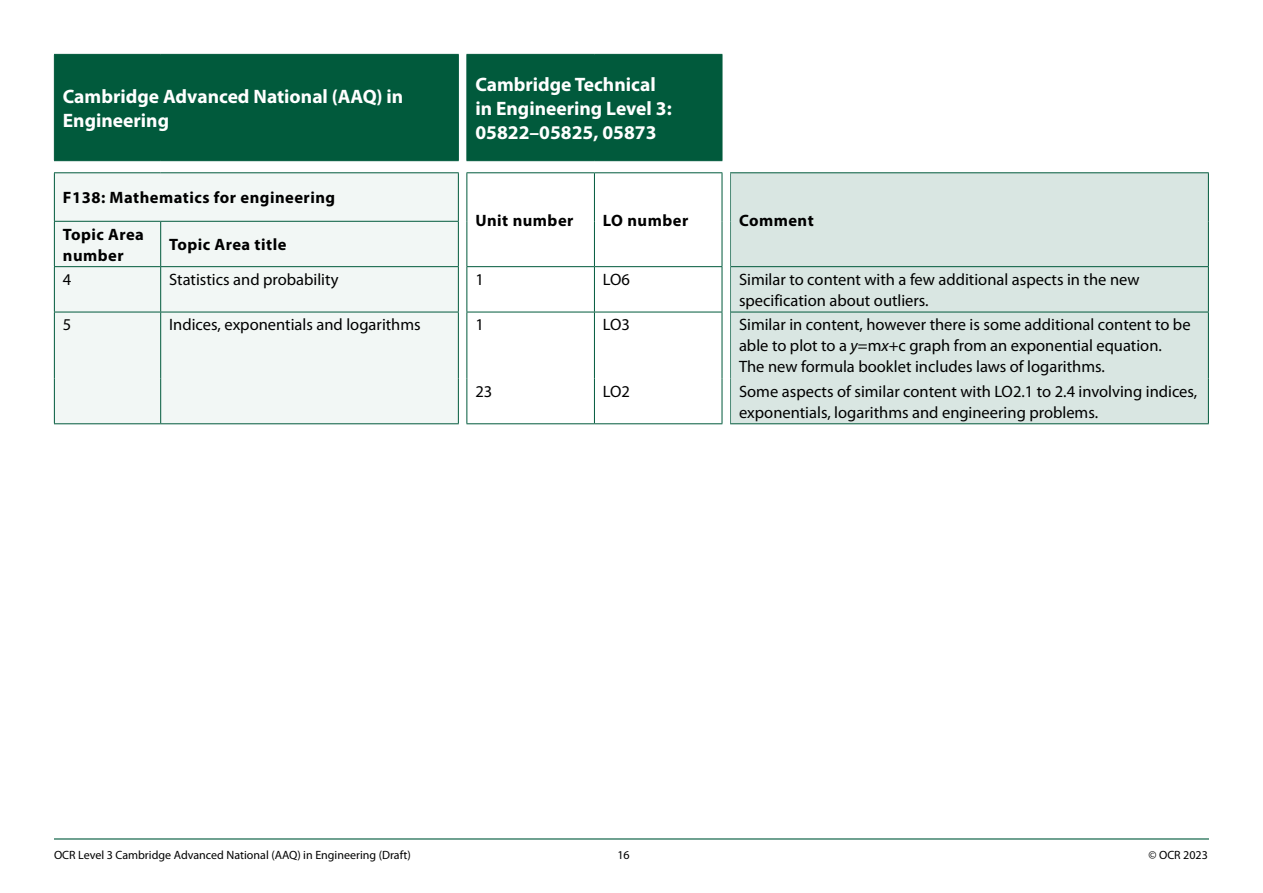
<style>
.page{position:relative;width:1263px;height:893px;background:#fff}
.page>*{position:absolute;margin:0;border:0;box-sizing:border-box;transform-origin:0 0}
.Table_header_row{font:700 19.5px/24px "Myriad Pro";color:#fff}
.t1{font:16.5px/21px "Myriad Pro";color:#000}
.Table_subhead_black{font:700 16.5px/21px "Myriad Pro";letter-spacing:.03em;color:#000}
.t2{font:12px "Myriad Pro";color:#000}
.s1{font-style:italic}
</style>
<div class="page">
<hr style="left:54px;top:838px;width:1155px;height:1px;background:#015a3c">
<div style="left:55px;top:55px;width:667px;height:105px;background:#015a3c"></div>
<div style="left:55px;top:173px;width:403px;height:250px;background:#f2f7f5"></div>
<div style="left:731px;top:173px;width:477px;height:250px;background:#d9e6e2"></div>
<hr style="left:54px;top:55px;width:1px;height:105px;background:#015a3c">
<hr style="left:54px;top:54px;width:107px;height:1px;background:#015a3c">
<hr style="left:161px;top:54px;width:298px;height:1px;background:#015a3c">
<hr style="left:458px;top:55px;width:1px;height:105px;background:#015a3c">
<hr style="left:466px;top:55px;width:1px;height:105px;background:#015a3c">
<hr style="left:466px;top:54px;width:128px;height:1px;background:#015a3c">
<hr style="left:594px;top:54px;width:128px;height:1px;background:#015a3c">
<hr style="left:722px;top:55px;width:1px;height:105px;background:#015a3c">
<hr style="left:54px;top:160px;width:107px;height:1px;background:#015a3c">
<hr style="left:161px;top:160px;width:298px;height:1px;background:#015a3c">
<hr style="left:54px;top:172px;width:107px;height:1px;background:#015a3c">
<hr style="left:161px;top:172px;width:298px;height:1px;background:#015a3c">
<hr style="left:466px;top:160px;width:128px;height:1px;background:#015a3c">
<hr style="left:594px;top:160px;width:128px;height:1px;background:#015a3c">
<hr style="left:466px;top:172px;width:128px;height:1px;background:#015a3c">
<hr style="left:594px;top:172px;width:128px;height:1px;background:#015a3c">
<hr style="left:730px;top:172px;width:479px;height:1px;background:#015a3c">
<hr style="left:54px;top:173px;width:1px;height:48px;background:#015a3c">
<hr style="left:458px;top:173px;width:1px;height:48px;background:#015a3c">
<hr style="left:466px;top:173px;width:1px;height:48px;background:#015a3c">
<hr style="left:594px;top:173px;width:1px;height:48px;background:#015a3c">
<hr style="left:594px;top:221px;width:1px;height:45px;background:#015a3c">
<hr style="left:722px;top:173px;width:1px;height:48px;background:#015a3c">
<hr style="left:730px;top:173px;width:1px;height:48px;background:#4d8b77">
<hr style="left:1208px;top:173px;width:1px;height:48px;background:#015a3c">
<hr style="left:1208px;top:221px;width:1px;height:45px;background:#015a3c">
<hr style="left:54px;top:222px;width:1px;height:44px;background:#015a3c">
<hr style="left:54px;top:221px;width:107px;height:1px;background:#015a3c">
<hr style="left:161px;top:221px;width:298px;height:1px;background:#015a3c">
<hr style="left:160px;top:222px;width:1px;height:44px;background:#015a3c">
<hr style="left:458px;top:222px;width:1px;height:44px;background:#015a3c">
<hr style="left:466px;top:221px;width:1px;height:45px;background:#015a3c">
<hr style="left:722px;top:221px;width:1px;height:45px;background:#015a3c">
<hr style="left:730px;top:221px;width:1px;height:46px;background:#4d8b77">
<hr style="left:54px;top:266px;width:107px;height:1px;background:#015a3c">
<hr style="left:161px;top:266px;width:298px;height:1px;background:#015a3c">
<hr style="left:466px;top:266px;width:128px;height:1px;background:#015a3c">
<hr style="left:594px;top:266px;width:128px;height:1px;background:#015a3c">
<hr style="left:54px;top:267px;width:1px;height:45px;background:#015a3c">
<hr style="left:54px;top:312px;width:1px;height:66px;background:#015a3c">
<hr style="left:54px;top:378px;width:1px;height:45px;background:#015a3c">
<hr style="left:160px;top:267px;width:1px;height:45px;background:#015a3c">
<hr style="left:160px;top:312px;width:1px;height:66px;background:#015a3c">
<hr style="left:160px;top:378px;width:1px;height:45px;background:#015a3c">
<hr style="left:458px;top:267px;width:1px;height:45px;background:#015a3c">
<hr style="left:458px;top:312px;width:1px;height:66px;background:#015a3c">
<hr style="left:458px;top:378px;width:1px;height:45px;background:#015a3c">
<hr style="left:466px;top:267px;width:1px;height:45px;background:#015a3c">
<hr style="left:466px;top:312px;width:1px;height:66px;background:#015a3c">
<hr style="left:466px;top:378px;width:1px;height:45px;background:#015a3c">
<hr style="left:594px;top:267px;width:1px;height:45px;background:#015a3c">
<hr style="left:594px;top:312px;width:1px;height:66px;background:#015a3c">
<hr style="left:594px;top:378px;width:1px;height:45px;background:#015a3c">
<hr style="left:722px;top:267px;width:1px;height:45px;background:#015a3c">
<hr style="left:722px;top:312px;width:1px;height:66px;background:#015a3c">
<hr style="left:722px;top:378px;width:1px;height:45px;background:#015a3c">
<hr style="left:730px;top:267px;width:1px;height:45px;background:#4d8b77">
<hr style="left:730px;top:312px;width:1px;height:66px;background:#4d8b77">
<hr style="left:730px;top:378px;width:1px;height:45px;background:#4d8b77">
<hr style="left:1208px;top:267px;width:1px;height:45px;background:#015a3c">
<hr style="left:1208px;top:312px;width:1px;height:66px;background:#015a3c">
<hr style="left:1208px;top:378px;width:1px;height:45px;background:#015a3c">
<hr style="left:54px;top:312px;width:107px;height:1px;background:#015a3c">
<hr style="left:161px;top:312px;width:298px;height:1px;background:#015a3c">
<hr style="left:54px;top:423px;width:107px;height:1px;background:#015a3c">
<hr style="left:161px;top:423px;width:298px;height:1px;background:#015a3c">
<hr style="left:466px;top:312px;width:128px;height:1px;background:#015a3c">
<hr style="left:594px;top:312px;width:128px;height:1px;background:#015a3c">
<hr style="left:466px;top:423px;width:128px;height:1px;background:#015a3c">
<hr style="left:594px;top:423px;width:128px;height:1px;background:#015a3c">
<hr style="left:731px;top:312px;width:478px;height:1px;background:#015a3c">
<hr style="left:730px;top:423px;width:479px;height:1px;background:#015a3c">
<hr style="left:731px;top:266px;width:478px;height:1px;background:#015a3c">
<p class="Table_header_row" style="left:63px;top:84px;width:342px">Cambridge Advanced National (AAQ) in<br>Engineering</p>
<p class="Table_subhead_black" style="left:63px;top:187px;width:274px">F138: Mathematics for engineering</p>
<p class="Table_header_row" style="left:475px;top:72px;width:198px">Cambridge Technical in Engineering Level 3:<br>05822–05825, 05873</p>
<p class="Table_subhead_black" style="left:475px;top:209px;width:100px">Unit number</p>
<p class="Table_subhead_black" style="left:603px;top:209px;width:87px">LO number</p>
<p class="Table_subhead_black" style="left:739px;top:209px;width:76px">Comment</p>
<p class="Table_subhead_black" style="left:63px;top:223px;width:83px">Topic Area number</p>
<p class="Table_subhead_black" style="left:169px;top:234px;width:119px">Topic Area title</p>
<p class="t1" style="left:63px;top:269px;width:10px">4</p>
<p class="t1" style="left:169px;top:269px;width:171px">Statistics and probability</p>
<p class="t1" style="left:475px;top:269px;width:10px">1</p>
<p class="t1" style="left:603px;top:269px;width:28px">LO6</p>
<p class="t1" style="left:739px;top:269px;width:402px">Similar to content with a few additional aspects in the new specification about outliers.</p>
<p class="t1" style="left:63px;top:314px;width:10px">5</p>
<p class="t1" style="left:169px;top:314px;width:253px">Indices, exponentials and logarithms</p>
<p class="t1" style="left:475px;top:314px;width:10px">1</p>
<p class="t1" style="left:603px;top:314px;width:28px">LO3</p>
<p class="t1" style="left:739px;top:314px;width:453px">Similar in content, however there is some additional content to be able to plot to a <span class="s1">y</span>=m<span class="s1">x</span>+c graph from an exponential equation.<br>The new formula booklet includes laws of logarithms.</p>
<p class="t1" style="left:475px;top:380px;width:18px">23</p>
<p class="t1" style="left:603px;top:380px;width:28px">LO2</p>
<p class="t1" style="left:739px;top:380px;width:460px">Some aspects of similar content with LO2.1 to 2.4 involving indices, exponentials, logarithms and engineering problems.</p>
<p class="t2" style="left:54px;top:848px;width:358px">OCR Level 3 Cambridge Advanced National (AAQ) in Engineering (Draft)</p>
<p class="t2" style="left:617px;top:848px;width:14px">16</p>
<p class="t2" style="left:1148px;top:848px;width:61px">© OCR 2023</p>
</div>
